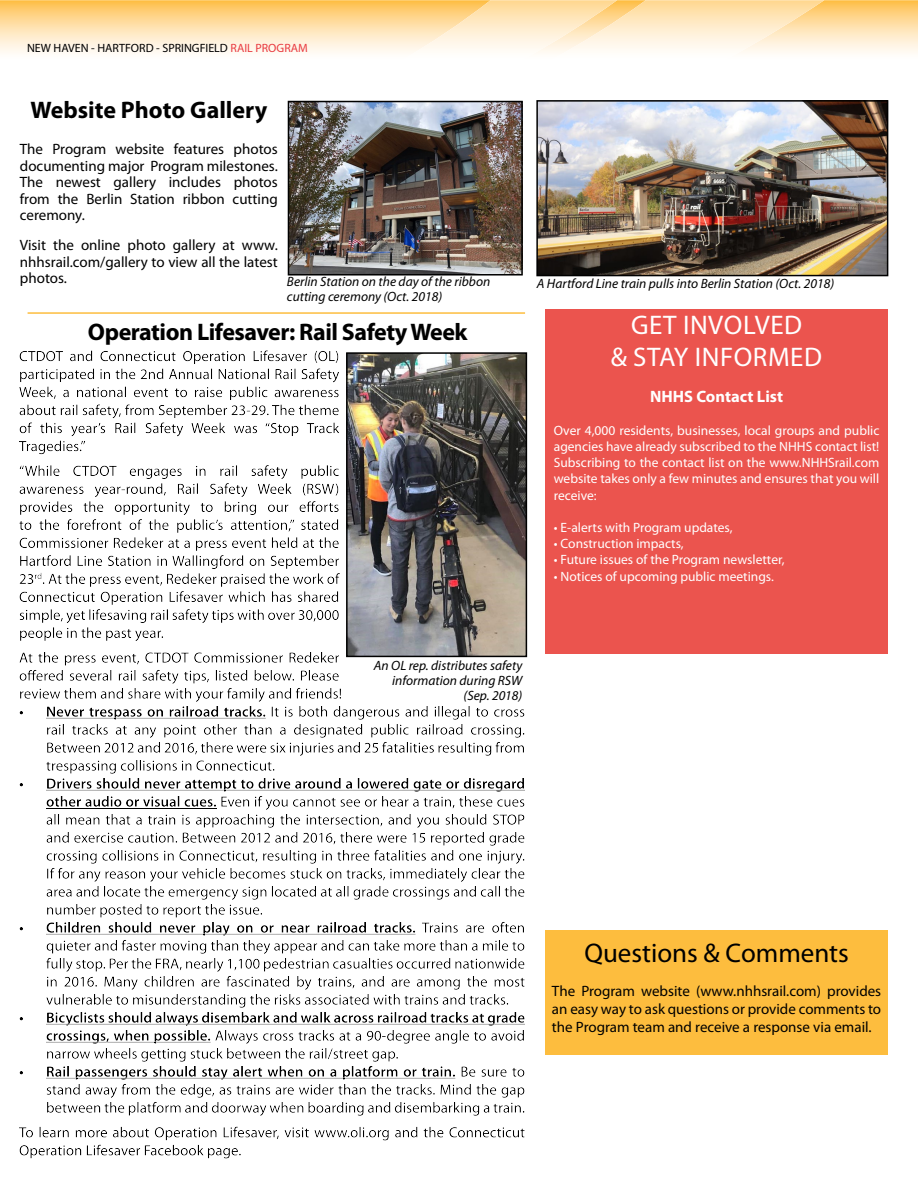
<style>
.page{position:relative;width:918px;height:1188px;background:#fff}
.page>*{position:absolute;margin:0;border:0;box-sizing:border-box;transform-origin:0 0}
.t1{font:27px/32.4px "Myriad Pro";letter-spacing:.02em;color:#fff;text-align:center}
.t2{font:27px "Myriad Pro";color:#000}
.t3{font:700 24px "Myriad Pro";letter-spacing:-.02em;color:#000}
.t4{font:700 24px "Myriad Pro";color:#000}
.t5{font:700 16.5px "Myriad Pro";color:#fff}
.t6{font:15px/16.5px "Myriad Pro";color:#000;text-align:justify}
.t7{font:13.5px/16.2px "Myriad Pro";color:#fff;text-align:justify}
.t8{font:italic 13.5px/15px "Myriad Pro";color:#000;text-align:right}
.t9{font:12px "Myriad Pro";color:#000}
.s1{color:#e93b40}
</style>
<div class="page">
<hr style="left:28px;top:312px;width:497px;height:2px;background:#fdbd3e">
<svg style="left:0;top:0;width:918px;height:53px;background:#fedfa8"></svg>
<svg style="left:402px;top:0;width:422px;height:53px;background:#fee8c0"></svg>
<img style="left:539px;top:103px;width:346px;height:170px">
<div style="left:536px;top:100px;width:352px;height:176px;border:2px solid #000"></div>
<img style="left:291px;top:104px;width:229px;height:169px">
<div style="left:288px;top:101px;width:235px;height:175px;border:2px solid #000"></div>
<div style="left:6px;top:337px;width:534px;height:837px;background:#000;opacity:.5"></div>
<div style="left:545px;top:309px;width:343px;height:345px;background:#eb544e"></div>
<div style="left:545px;top:931px;width:343px;height:124px;background:#fdbd3e"></div>
<img style="left:349px;top:355px;width:175px;height:299px">
<div style="left:346px;top:352px;width:181px;height:305px;border:2px solid #000"></div>
<p class="t9" style="left:27px;top:40px;width:282px">NEW HAVEN - HARTFORD - SPRINGFIELD <span class="s1">RAIL PROGRAM</span></p>
<h2 class="t4" style="left:30px;top:95px;width:238px">Website Photo Gallery</h2>
<p class="t6" style="left:20px;top:141px;width:259px">The Program website features photos documenting major Program milestones.<br>The newest gallery includes photos from the Berlin Station ribbon cutting ceremony.</p>
<p class="t6" style="left:20px;top:237px;width:259px">Visit the online photo gallery at www. nhhsrail.com/gallery to view all the latest photos.</p>
<h2 class="t3" style="left:88px;top:316px;width:381px">Operation Lifesaver: Rail Safety Week</h2>
<p class="t8" style="left:287px;top:274px;width:205px">Berlin Station on the day of the ribbon</p>
<p class="t8" style="left:537px;top:275px;width:299px">A Hartford Line train pulls into Berlin Station (Oct. 2018)</p>
<p class="t8" style="left:287px;top:289px;width:157px">cutting ceremony (Oct. 2018)</p>
<h1 class="t1" style="left:611px;top:308px;width:213px">GET INVOLVED<br>&amp; STAY INFORMED</h1>
<p class="t5" style="left:650px;top:386px;width:134px">NHHS Contact List</p>
<p class="t7" style="left:554px;top:422px;width:327px">Over 4,000 residents, businesses, local groups and public agencies have already subscribed to the NHHS contact list!<br>Subscribing to the contact list on the www.NHHSrail.com website takes only a few minutes and ensures that you will receive:</p>
<p class="t7" style="left:554px;top:519px;width:180px">• E-alerts with Program updates,</p>
<p class="t7" style="left:554px;top:535px;width:131px">• Construction impacts,</p>
<p class="t7" style="left:554px;top:552px;width:232px">• Future issues of the Program newsletter,</p>
<p class="t7" style="left:554px;top:568px;width:222px">• Notices of upcoming public meetings.</p>
<p class="t8" style="left:374px;top:657px;width:150px">An OL rep. distributes safety information during RSW (Sep. 2018)</p>
<h1 class="t2" style="left:584px;top:936px;width:266px">Questions &amp; Comments</h1>
<p class="t6" style="left:552px;top:982px;width:331px;line-height:18px">The Program website (www.nhhsrail.com) provides an easy way to ask questions or provide comments to the Program team and receive a response via email.</p>
</div>
